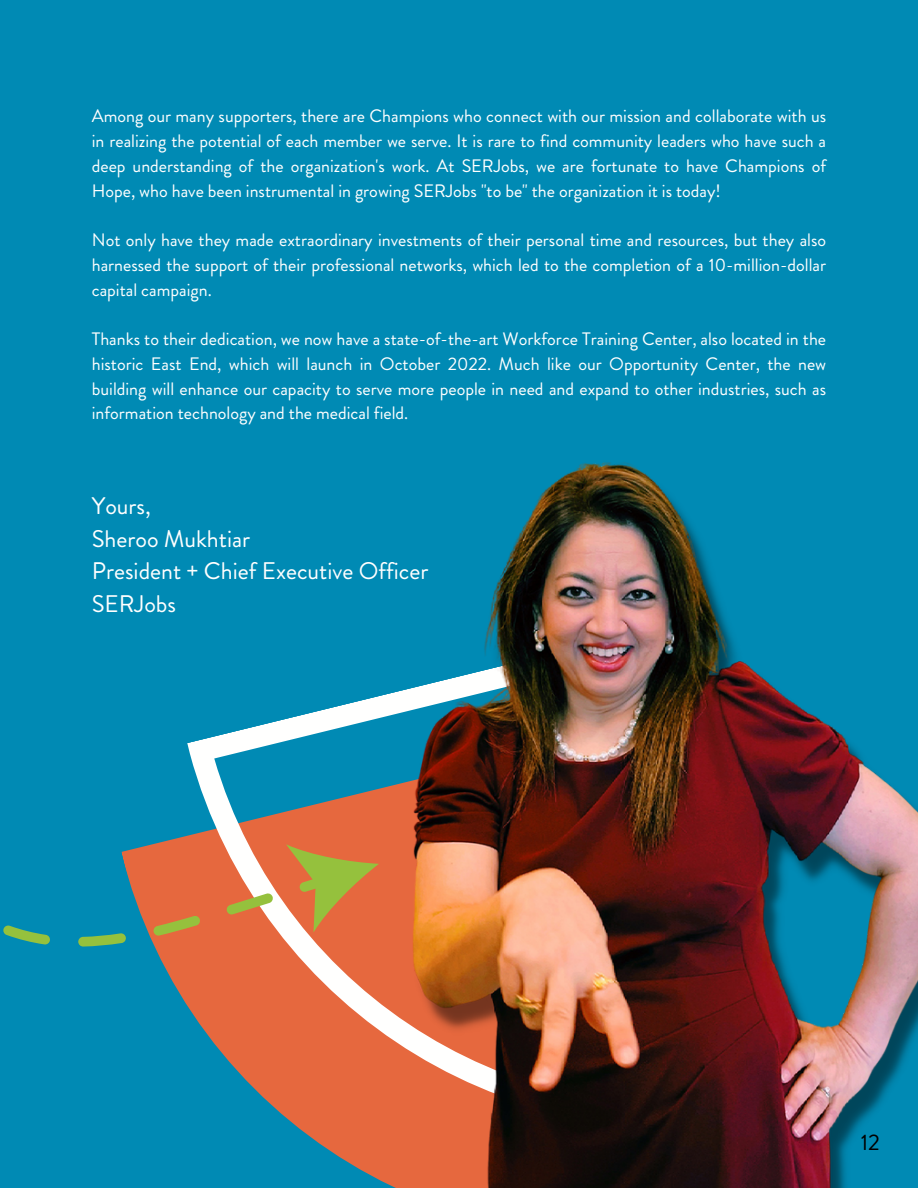
<style>
.page{position:relative;width:918px;height:1188px;background:#008ab4}
.page>*{position:absolute;margin:0;border:0;box-sizing:border-box;transform-origin:0 0}
.t1{font:24px "Brandon Grotesque";color:#fff}
.t2{font:22.5px "Brandon Grotesque";color:#000}
.t3{font:18px/24.8px "Brandon Grotesque";color:#fff;text-align:justify}
</style>
<div class="page">
<svg style="left:187px;top:688px;width:226px;height:500px;fill:#e6683e"></svg>
<img style="left:413px;top:462px;width:505px;height:726px">
<svg style="left:3px;top:736px;width:270px;height:211px"></svg>
<svg style="left:286px;top:844px;width:93px;height:89px;background:#cc8a44"></svg>
<p class="t3" style="left:92px;top:104px;width:736px">Among our many supporters, there are Champions who connect with our mission and collaborate with us in realizing the potential of each member we serve. It is rare to find community leaders who have such a deep understanding of the organization's work. At SERJobs, we are fortunate to have Champions of Hope, who have been instrumental in growing SERJobs "to be" the organization it is today!</p>
<p class="t3" style="left:92px;top:228px;width:736px">Not only have they made extraordinary investments of their personal time and resources, but they also harnessed the support of their professional networks, which led to the completion of a 10-million-dollar capital campaign.</p>
<p class="t3" style="left:92px;top:327px;width:736px">Thanks to their dedication, we now have a state-of-the-art Workforce Training Center, also located in the historic East End, which will launch in October 2022. Much like our Opportunity Center, the new building will enhance our capacity to serve more people in need and expand to other industries, such as information technology and the medical field.</p>
<p class="t1" style="left:92px;top:489px;width:60px">Yours,</p>
<p class="t1" style="left:92px;top:522px;width:160px">Sheroo Mukhtiar</p>
<p class="t1" style="left:92px;top:554px;width:338px">President + Chief Executive Officer</p>
<p class="t1" style="left:92px;top:587px;width:86px">SERJobs</p>
<p class="t2" style="left:861px;top:1127px;width:21px">12</p>
</div>
